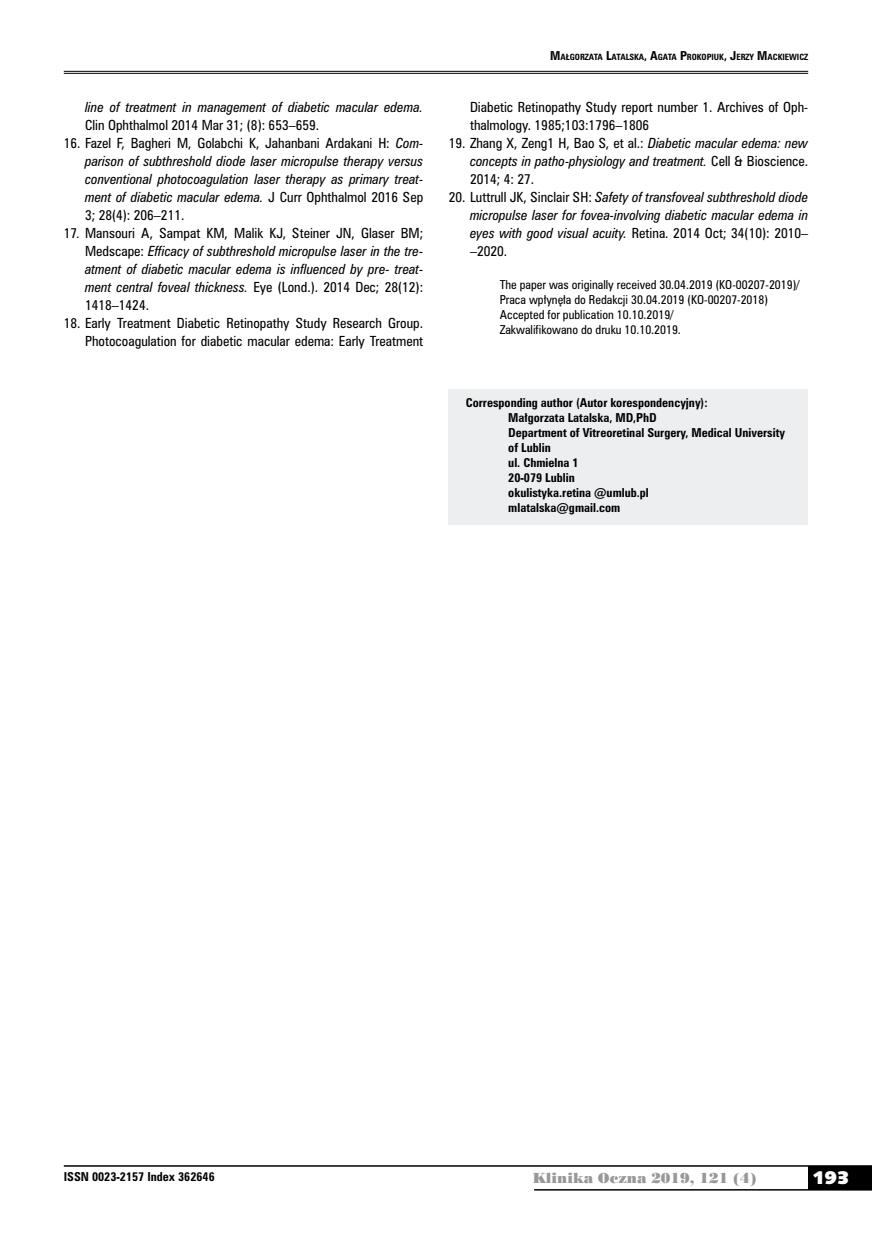
<style>
.page{position:relative;width:872px;height:1234px;background:#fff}
.page>*{position:absolute;margin:0;border:0;box-sizing:border-box;transform-origin:0 0}
.t1{font:18px "Humanst 531 U Blk PL";color:#fff}
.t2{font:13.5px "Poster Bodoni PL";color:#98989c}
.t3{font:italic 12.75px/18px "Zurich Cn PL";color:#000;text-align:justify}
.t4{font:12.75px/18px "Zurich Cn PL";color:#000;text-align:right}
.t5{font:700 11.25px/15px "Zurich Cn PL";color:#000}
.t6{font:11.25px/15px "Zurich Cn PL";color:#000}
.t7{font:700 7.8px "Zurich Cn PL";color:#000}
.s1{font-style:normal}
.s2{font-size:11.25px}
</style>
<div class="page">
<div style="left:808px;top:1165px;width:64px;height:24px;background:#000"></div>
<hr style="left:64px;top:1164px;width:808px;height:2px;background:#000">
<hr style="left:534px;top:1188px;width:338px;height:2px;background:#000">
<hr style="left:64px;top:71px;width:744px;height:1px;background:#000">
<hr style="left:64px;top:73px;width:744px;height:1px;background:#000">
<div style="left:449px;top:389px;width:359px;height:136px;background:#edeeef"></div>
<p class="t3" style="left:85px;top:97px;width:340px">line of treatment in management of diabetic macular edema.</p>
<p class="t4" style="left:85px;top:115px;width:236px">Clin Ophthalmol 2014 Mar 31; (8): 653–659.</p>
<p class="t3" style="left:85px;top:133px;width:340px;text-indent:-21px"><span class="s1">16. Fazel F, Bagheri M, Golabchi K, Jahanbani Ardakani H:</span> Com&shy;parison of subthreshold diode laser micropulse therapy versus conventional photocoagulation laser therapy as primary treat&shy;ment of diabetic macular edema. <span class="s1">J Curr Ophthalmol 2016 Sep 3; 28(4): 206–211.</span></p>
<p class="t3" style="left:85px;top:223px;width:340px;text-indent:-21px"><span class="s1">17</span>. <span class="s1">Mansouri A, Sampat KM, Malik KJ, Steiner JN, Glaser BM; Medscape:</span> Efficacy of subthreshold micropulse laser in the tre&shy;atment of diabetic macular edema is influenced by pre- treat&shy;ment central foveal thickness. <span class="s1">Eye (Lond.). 2014 Dec; 28(12):<br>1418–1424.</span></p>
<p class="t4" style="left:64px;top:313px;width:361px">18. Early Treatment Diabetic Retinopathy Study Research Group.<br>Photocoagulation for diabetic macular edema: Early Treatment</p>
<p class="t7" style="left:550px;top:52px;width:259px"><span class="s2">M</span>AŁGORZATA <span class="s2">L</span>ATALSKA<span class="s2">, A</span>GATA <span class="s2">P</span>ROKOPIUK<span class="s2">, J</span>ERZY <span class="s2">M</span>ACKIEWICZ</p>
<p class="t4" style="left:470px;top:97px;width:340px;text-align:left">Diabetic Retinopathy Study report number 1. Archives of Oph&shy;thalmology. 1985;103:1796–1806</p>
<p class="t3" style="left:470px;top:133px;width:340px;text-indent:-21px"><span class="s1">19. Zhang X, Zeng1 H, Bao S, et al.:</span> Diabetic macular edema: new concepts in patho-physiology and treatment. <span class="s1">Cell &amp; Bioscience.<br>2014; 4: 27.</span></p>
<p class="t3" style="left:470px;top:187px;width:340px;text-indent:-21px"><span class="s1">20. Luttrull JK, Sinclair SH:</span> Safety of transfoveal subthreshold diode micropulse laser for fovea-involving diabetic macular edema in eyes with good visual acuity. <span class="s1">Retina. 2014 Oct; 34(10): 2010– –2020.</span></p>
<p class="t6" style="left:500px;top:277px;width:301px">The paper was originally received 30.04.2019 (KO-00207-2019)/ Praca wpłynęła do Redakcji 30.04.2019 (KO-00207-2018)<br>Accepted for publication 10.10.2019/<br>Zakwalifikowano do druku 10.10.2019.</p>
<p class="t5" style="left:508px;top:395px;width:278px;text-indent:-43px">Corresponding author (Autor korespondencyjny):<br>Małgorzata Latalska, MD,PhD<br>Department of Vitreoretinal Surgery, Medical University of Lublin<br>ul. Chmielna 1<br>20-079 Lublin<br>okulistyka.retina @umlub.pl<br>mlatalska@gmail.com</p>
<p class="t5" style="left:64px;top:1168px;width:152px">ISSN 0023-2157 Index 362646</p>
<p class="t2" style="left:532px;top:1168px;width:225px">Klinika Oczna 2019, 121 (4)</p>
<h1 class="t1" style="left:812px;top:1165px;width:38px">193</h1>
</div>
